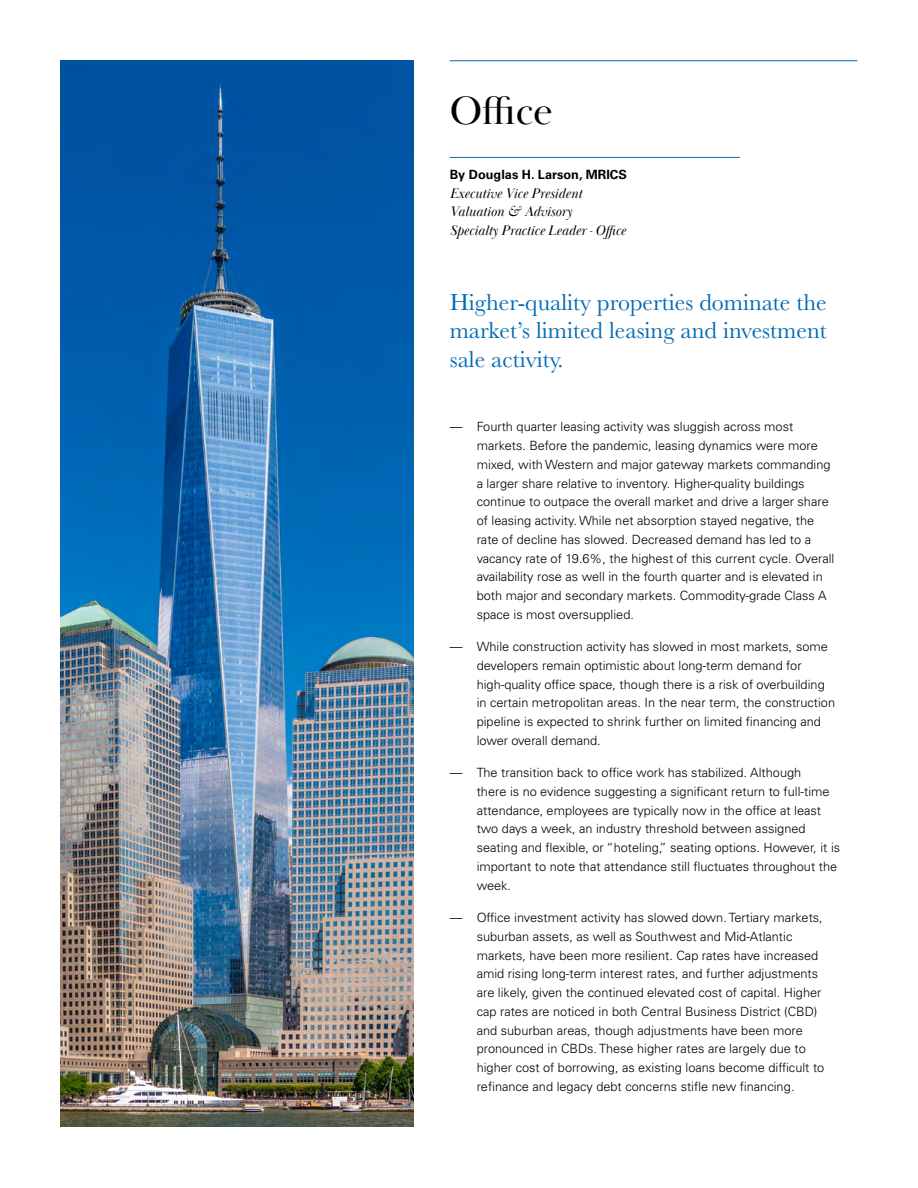
<style>
.page{position:relative;width:918px;height:1188px;background:#fff}
.page>*{position:absolute;margin:0;border:0;box-sizing:border-box;transform-origin:0 0}
.t1{font:40.5px "Baskerville Display PT";color:#000}
.t2{font:24px/28.5px "Baskerville";color:#026bb6;text-align:justify}
.t3{font:italic 14.25px/18.8px "Baskerville Display PT";color:#000}
.t4{font:300 12.75px/18.8px "Univers LT Pro 45";color:#000}
.t5{font:700 12.75px "Univers LT Pro 65";color:#000}
</style>
<div class="page">
<hr style="left:450px;top:60px;width:407px;height:1px;background:#026bb6">
<img style="left:61px;top:61px;width:353px;height:1066px">
<hr style="left:450px;top:157px;width:290px;height:1px;background:#026bb6">
<h1 class="t1" style="left:450px;top:86px;width:105px">Office</h1>
<p class="t5" style="left:450px;top:165px;width:179px">By Douglas H. Larson, MRICS</p>
<p class="t3" style="left:450px;top:184px;width:178px">Executive Vice President<br>Valuation &amp; Advisory<br>Specialty Practice Leader - Office</p>
<h2 class="t2" style="left:450px;top:288px;width:379px">Higher-quality properties dominate the market’s limited leasing and investment sale activity.</h2>
<p class="t4" style="left:477px;top:417px;width:359px;text-indent:-27px">— Fourth quarter leasing activity was sluggish across most markets. Before the pandemic, leasing dynamics were more mixed, with Western and major gateway markets commanding a larger share relative to inventory. Higher-quality buildings continue to outpace the overall market and drive a larger share of leasing activity. While net absorption stayed negative, the rate of decline has slowed. Decreased demand has led to a vacancy rate of 19.6%, the highest of this current cycle. Overall availability rose as well in the fourth quarter and is elevated in both major and secondary markets. Commodity-grade Class A space is most oversupplied.</p>
<p class="t4" style="left:477px;top:637px;width:360px;text-indent:-27px">— While construction activity has slowed in most markets, some developers remain optimistic about long-term demand for high-quality office space, though there is a risk of overbuilding in certain metropolitan areas. In the near term, the construction pipeline is expected to shrink further on limited financing and lower overall demand.</p>
<p class="t4" style="left:477px;top:763px;width:365px;text-indent:-27px">— The transition back to office work has stabilized. Although<br>there is no evidence suggesting a significant return to full-time attendance, employees are typically now in the office at least two days a week, an industry threshold between assigned seating and flexible, or “hoteling,” seating options. However, it is important to note that attendance still fluctuates throughout the week.</p>
<p class="t4" style="left:477px;top:908px;width:349px;text-indent:-27px">— Office investment activity has slowed down. Tertiary markets, suburban assets, as well as Southwest and Mid-Atlantic markets, have been more resilient. Cap rates have increased amid rising long-term interest rates, and further adjustments are likely, given the continued elevated cost of capital. Higher cap rates are noticed in both Central Business District (CBD) and suburban areas, though adjustments have been more pronounced in CBDs. These higher rates are largely due to higher cost of borrowing, as existing loans become difficult to refinance and legacy debt concerns stifle new financing.</p>
</div>
